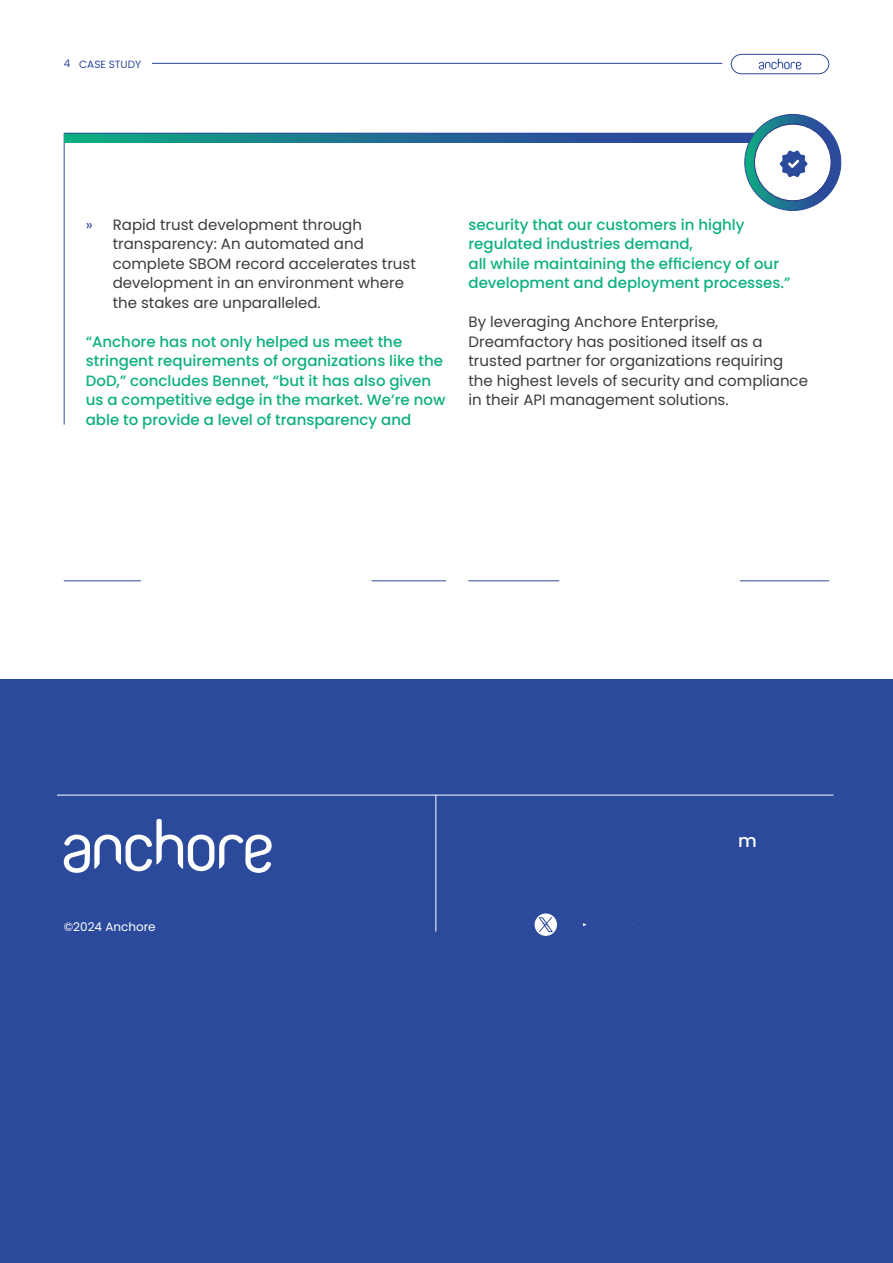
<style>
.page{position:relative;width:893px;height:1263px;background:#fff}
.page>*{position:absolute;margin:0;border:0;box-sizing:border-box;transform-origin:0 0}
.t1{font:500 18px "Poppins";color:#fff}
.t2{font:500 15px/19.5px "Poppins";color:#0db080}
.t3{font:15px/19.5px "Poppins";color:#3c3c3b}
.t4{font:12px "Poppins";color:#fff}
.t5{font:10.5px "Poppins";color:#2b4a9c}
.s1{color:#2b4a9c}
</style>
<div class="page">
<svg style="left:730px;top:54px;width:100px;height:21px"></svg>
<hr style="left:152px;top:63px;width:570px;height:1px;background:#2b4a9c">
<hr style="left:64px;top:133px;width:1px;height:292px;background:#2b4a9c">
<svg style="left:65px;top:134px;width:689px;height:8px;background:#1f6f91"></svg>
<hr style="left:65px;top:133px;width:765px;height:1px;background:#2b4a9c">
<svg style="left:745px;top:114px;width:96px;height:96px;background:#216d91"></svg>
<div style="left:754px;top:124px;width:77px;height:77px;background:#fff;border-radius:50%"></div>
<div style="left:754px;top:124px;width:77px;height:77px;border:1px solid #283583;border-radius:50%"></div>
<svg style="left:780px;top:151px;width:27px;height:26px"></svg>
<div style="left:0;top:679px;width:893px;height:584px;background:#2b4a9c"></div>
<svg style="left:535px;top:913px;width:22px;height:23px"></svg>
<svg style="left:64px;top:819px;width:208px;height:54px"></svg>
<hr style="left:57px;top:795px;width:776px;height:1px;background:#fff">
<hr style="left:435px;top:795px;width:1px;height:137px;background:#fff">
<hr style="left:64px;top:580px;width:77px;height:1px;background:#2b4a9c">
<hr style="left:372px;top:580px;width:74px;height:1px;background:#2b4a9c">
<hr style="left:468px;top:580px;width:91px;height:1px;background:#2b4a9c">
<hr style="left:740px;top:580px;width:89px;height:1px;background:#2b4a9c">
<p class="t5" style="left:64px;top:58px;width:79px">4 CASE STUDY</p>
<p class="t3" style="left:113px;top:215px;width:305px;text-indent:-27px"><span class="s1">»</span> Rapid trust development through transparency: An automated and complete SBOM record accelerates trust development in an environment where the stakes are unparalleled.</p>
<p class="t2" style="left:86px;top:332px;width:361px">“Anchore has not only helped us meet the stringent requirements of organizations like the DoD,” concludes Bennet, “but it has also given us a competitive edge in the market. We’re now able to provide a level of transparency and</p>
<p class="t2" style="left:468px;top:215px;width:323px">security that our customers in highly regulated industries demand,<br>all while maintaining the efficiency of our development and deployment processes.”</p>
<p class="t3" style="left:468px;top:312px;width:341px">By leveraging Anchore Enterprise, Dreamfactory has positioned itself as a trusted partner for organizations requiring the highest levels of security and compliance in their API management solutions.</p>
<p class="t4" style="left:64px;top:919px;width:93px">©2024 Anchore</p>
<p class="t1" style="left:738px;top:831px;width:20px">m</p>
</div>
